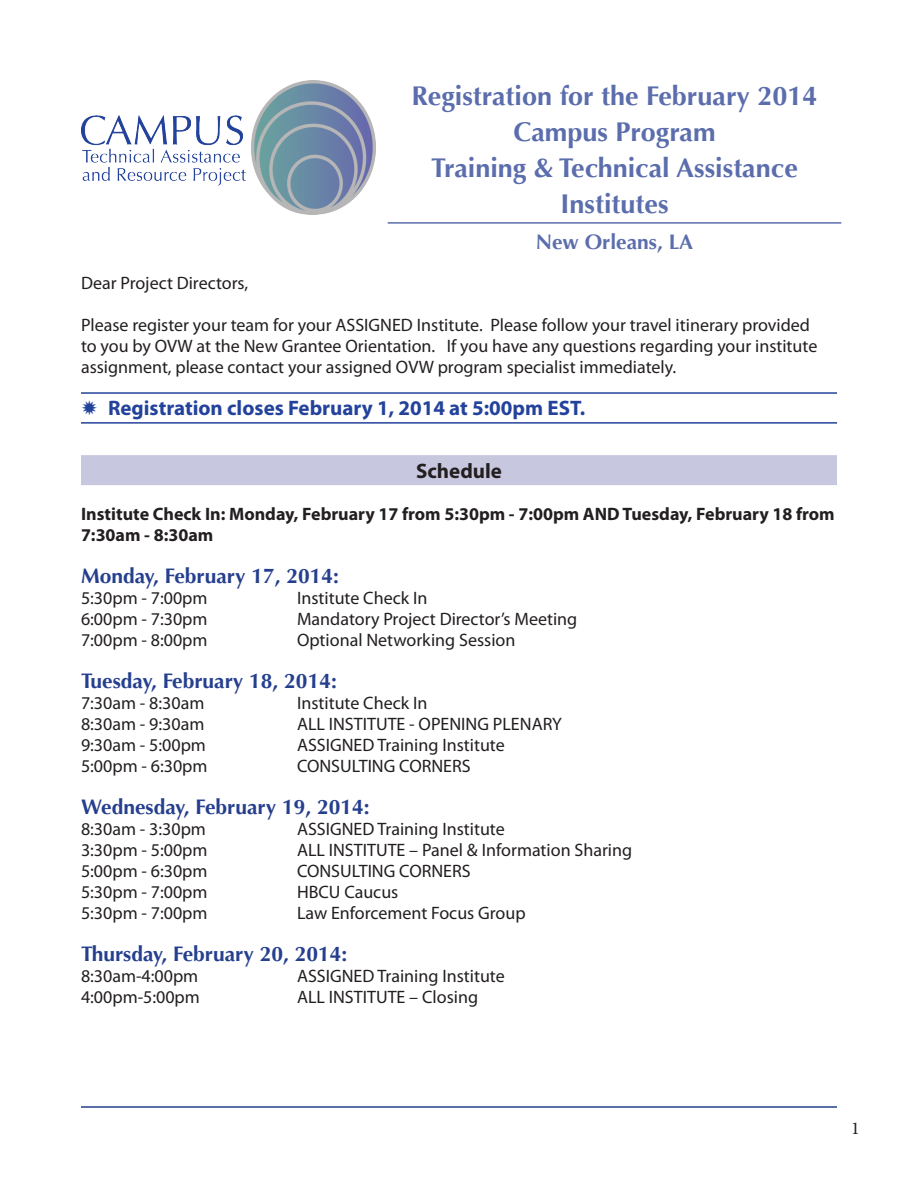
<style>
.page{position:relative;width:918px;height:1188px;background:#fff}
.page>*{position:absolute;margin:0;border:0;box-sizing:border-box;transform-origin:0 0}
.t1{font:700 27px/36px "Optima";color:#5b6dac;text-align:center}
.day{font:700 21px "Optima";color:#253f8e}
.t2{font:700 21px "Myriad Pro";color:#23429b}
.t3{font:700 21px "Optima";color:#5b6dac}
.t4{font:700 21px "Myriad Pro";color:#231f20}
.t5{font:18px/21px "Myriad Pro";color:#231f20}
.t6{font:700 18px/21px "Myriad Pro";color:#231f20}
.t7{font:18px "Minion Pro";color:#231f20}
</style>
<div class="page">
<hr style="left:81px;top:392px;width:756px;height:2px;background:#23429b">
<hr style="left:81px;top:422px;width:756px;height:2px;background:#23429b">
<div style="left:81px;top:455px;width:756px;height:30px;background:#c7c7e0"></div>
<img style="left:81px;top:81px;width:294px;height:133px">
<hr style="left:388px;top:222px;width:453px;height:2px;background:#5b6dac">
<hr style="left:81px;top:1106px;width:756px;height:2px;background:#253f8e">
<p class="t1" style="left:411px;top:78px;width:408px">Registration for the February 2014<br>Campus Program</p>
<p class="t1" style="left:431px;top:150px;width:368px">Training &amp; Technical Assistance<br>Institutes</p>
<p class="t3" style="left:536px;top:230px;width:159px">New Orleans, LA</p>
<p class="t5" style="left:81px;top:273px;width:169px">Dear Project Directors,</p>
<p class="t5" style="left:81px;top:315px;width:738px">Please register your team for your ASSIGNED Institute. Please follow your travel itinerary provided to you by OVW at the New Grantee Orientation. If you have any questions regarding your institute assignment, please contact your assigned OVW program specialist immediately.</p>
<p class="t2" style="left:81px;top:395px;width:506px">✹ Registration closes February 1, 2014 at 5:00pm EST.</p>
<p class="t4" style="left:416px;top:458px;width:87px">Schedule</p>
<p class="t6" style="left:81px;top:503px;width:755px">Institute Check In: Monday, February 17 from 5:30pm - 7:00pm AND Tuesday, February 18 from<br>7:30am - 8:30am</p>
<p class="day" style="left:81px;top:564px;width:259px">Monday, February 17, 2014:</p>
<p class="t5" style="left:81px;top:588px;width:128px">5:30pm - 7:00pm</p>
<p class="t5" style="left:297px;top:588px;width:132px">Institute Check In</p>
<p class="t5" style="left:81px;top:609px;width:128px">6:00pm - 7:30pm</p>
<p class="t5" style="left:297px;top:609px;width:282px">Mandatory Project Director’s Meeting</p>
<p class="t5" style="left:81px;top:630px;width:128px">7:00pm - 8:00pm</p>
<p class="t5" style="left:297px;top:630px;width:220px">Optional Networking Session</p>
<p class="day" style="left:81px;top:669px;width:257px">Tuesday, February 18, 2014:</p>
<p class="t5" style="left:81px;top:693px;width:125px">7:30am - 8:30am</p>
<p class="t5" style="left:297px;top:693px;width:132px">Institute Check In</p>
<p class="t5" style="left:81px;top:714px;width:125px">8:30am - 9:30am</p>
<p class="t5" style="left:297px;top:714px;width:266px">ALL INSTITUTE - OPENING PLENARY</p>
<p class="t5" style="left:81px;top:735px;width:126px">9:30am - 5:00pm</p>
<p class="t5" style="left:297px;top:735px;width:209px">ASSIGNED Training Institute</p>
<p class="t5" style="left:81px;top:756px;width:128px">5:00pm - 6:30pm</p>
<p class="t5" style="left:297px;top:756px;width:175px">CONSULTING CORNERS</p>
<p class="day" style="left:81px;top:795px;width:290px">Wednesday, February 19, 2014:</p>
<p class="t5" style="left:81px;top:819px;width:126px">8:30am - 3:30pm</p>
<p class="t5" style="left:297px;top:819px;width:209px">ASSIGNED Training Institute</p>
<p class="t5" style="left:81px;top:840px;width:128px">3:30pm - 5:00pm</p>
<p class="t5" style="left:297px;top:840px;width:337px">ALL INSTITUTE – Panel &amp; Information Sharing</p>
<p class="t5" style="left:81px;top:861px;width:128px">5:00pm - 6:30pm</p>
<p class="t5" style="left:297px;top:861px;width:175px">CONSULTING CORNERS</p>
<p class="t5" style="left:81px;top:882px;width:128px">5:30pm - 7:00pm</p>
<p class="t5" style="left:297px;top:882px;width:103px">HBCU Caucus</p>
<p class="t5" style="left:81px;top:903px;width:128px">5:30pm - 7:00pm</p>
<p class="t5" style="left:297px;top:903px;width:230px">Law Enforcement Focus Group</p>
<p class="day" style="left:81px;top:942px;width:268px">Thursday, February 20, 2014:</p>
<p class="t5" style="left:81px;top:966px;width:119px">8:30am-4:00pm</p>
<p class="t5" style="left:297px;top:966px;width:209px">ASSIGNED Training Institute</p>
<p class="t5" style="left:81px;top:987px;width:120px">4:00pm-5:00pm</p>
<p class="t5" style="left:297px;top:987px;width:183px">ALL INSTITUTE – Closing</p>
<p class="t7" style="left:851px;top:1116px;width:10px">1</p>
</div>
